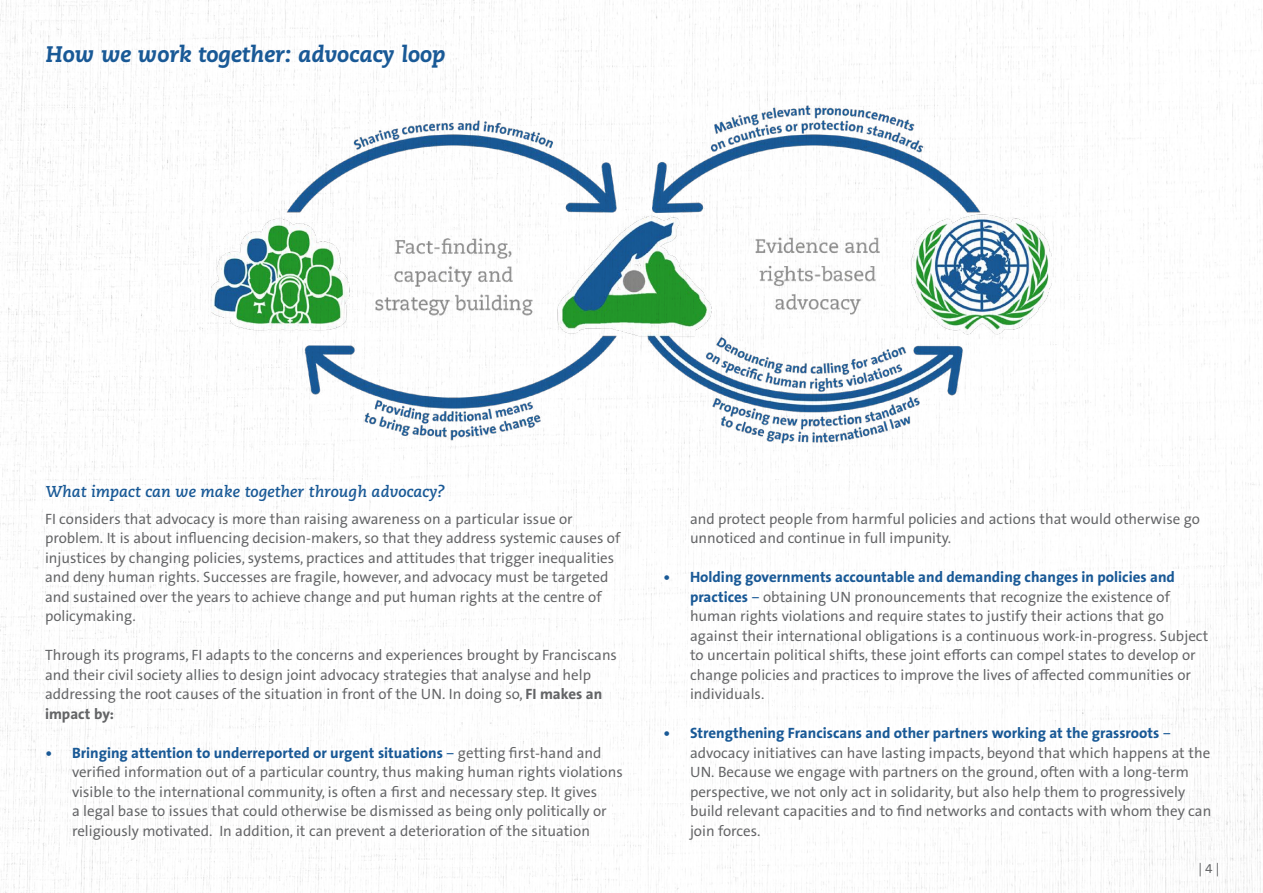
<style>
.page{position:relative;width:1263px;height:893px;background:#fff}
.page>*{position:absolute;margin:0;border:0;box-sizing:border-box;transform-origin:0 0}
.t1{font:italic 800 22.5px "Caecilia LT Pro 86";color:#195996}
.t2{font:italic 700 15.75px "Caecilia LT Pro 76";color:#195996}
.t3{font:15px/19.5px "The Sans Office LF";color:#636466}
.t4{font:13.5px "The Sans Office LF";color:#636466}
.s1{font-weight:700}
.s2{font-weight:700;color:#195996}
.s3{color:#195996}
</style>
<div class="page">
<img style="left:0;top:0;width:1263px;height:893px">
<img style="left:211px;top:98px;width:840px;height:348px">
<h1 class="t1" style="left:46px;top:39px;width:401px">How we work together: advocacy loop</h1>
<p class="t2" style="left:46px;top:481px;width:401px">What impact can we make together through advocacy?</p>
<p class="t3" style="left:45px;top:508px;width:577px">FI considers that advocacy is more than raising awareness on a particular issue or problem. It is about influencing decision-makers, so that they address systemic causes of injustices by changing policies, systems, practices and attitudes that trigger inequalities and deny human rights. Successes are fragile, however, and advocacy must be targeted and sustained over the years to achieve change and put human rights at the centre of policymaking.</p>
<p class="t3" style="left:45px;top:645px;width:573px">Through its programs, FI adapts to the concerns and experiences brought by Franciscans and their civil society allies to design joint advocacy strategies that analyse and help addressing the root causes of the situation in front of the UN. In doing so, <span class="s1">FI makes an impact by:</span></p>
<p class="t3" style="left:72px;top:742px;width:552px;text-indent:-27px"><span class="s2">• Bringing attention to underreported or urgent situations</span> <span class="s3">–</span> getting first-hand and verified information out of a particular country, thus making human rights violations visible to the international community, is often a first and necessary step. It gives<br>a legal base to issues that could otherwise be dismissed as being only politically or religiously motivated. In addition, it can prevent a deterioration of the situation</p>
<p class="t3" style="left:690px;top:508px;width:511px">and protect people from harmful policies and actions that would otherwise go unnoticed and continue in full impunity.</p>
<p class="t3" style="left:690px;top:567px;width:520px;text-indent:-27px"><span class="s2">• Holding governments accountable and demanding changes in policies and practices</span> <span class="s3">–</span> obtaining UN pronouncements that recognize the existence of human rights violations and require states to justify their actions that go against their international obligations is a continuous work-in-progress. Subject to uncertain political shifts, these joint efforts can compel states to develop or change policies and practices to improve the lives of affected communities or individuals.</p>
<p class="t3" style="left:690px;top:723px;width:523px;text-indent:-27px"><span class="s2">• Strengthening Franciscans and other partners working at the grassroots</span> <span class="s3">– </span>advocacy initiatives can have lasting impacts, beyond that which happens at the UN. Because we engage with partners on the ground, often with a long-term perspective, we not only act in solidarity, but also help them to progressively build relevant capacities and to find networks and contacts with whom they can join forces.</p>
<p class="t4" style="left:1198px;top:860px;width:22px">| 4 |</p>
</div>
